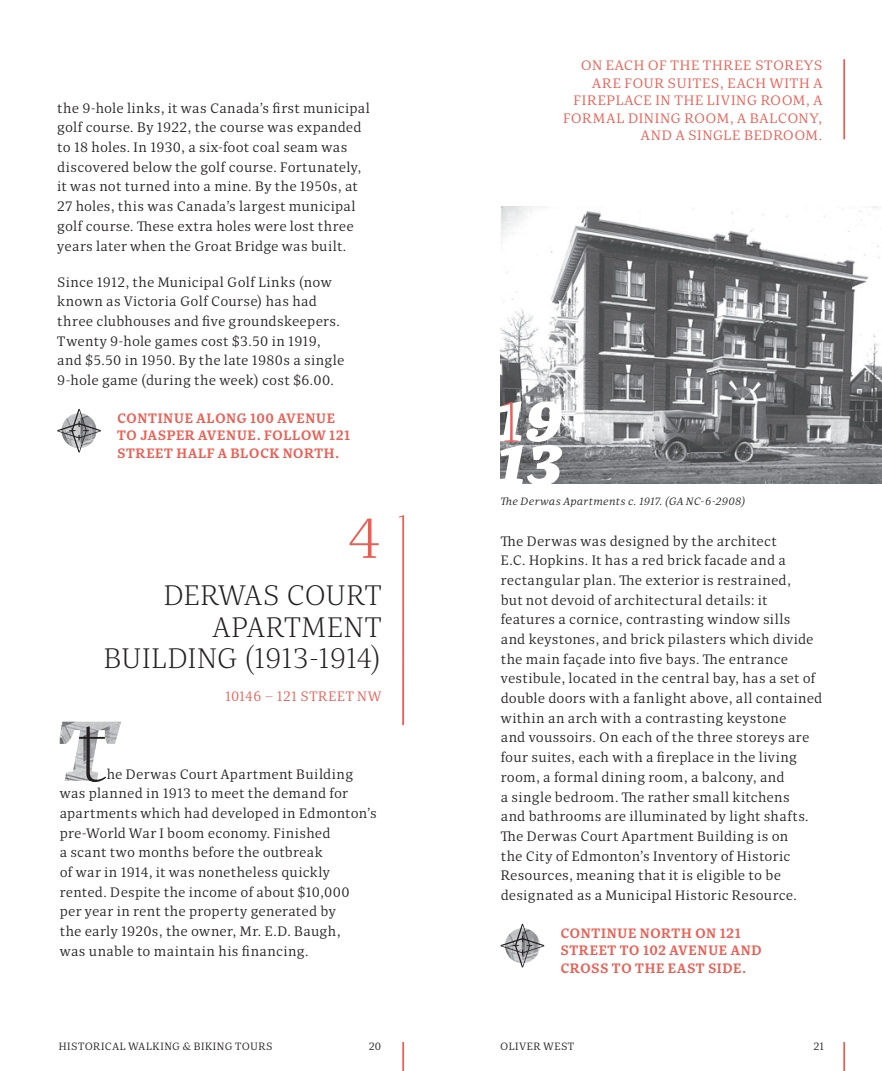
<style>
.page{position:relative;width:882px;height:1071px;background:#fff}
.page>*{position:absolute;margin:0;border:0;box-sizing:border-box;transform-origin:0 0}
.t1{font:100 86.98px "Quercus 10";color:#231f20}
.HEADING{font:italic 900 56px/43.4px "Quercus 10";color:#fff;scale:1.09 1}
.CHAPTER_TITLE{font:300 56px "Quercus 10";color:#ea5f54;scale:1.09 1}
.HEADING-2{font:300 28px/31.5px "Quercus 10";letter-spacing:.01em;color:#231f20;text-align:right}
.BODY{font:13.65px/19.6px "Quercus 10";letter-spacing:.025em;color:#231f20}
.BODY_INFO{font:500 13.65px/17.5px "Quercus 10";letter-spacing:.04em;color:#ea5f54}
.PULL_QUOTE_SMALL{font:13.65px/17.5px "Quercus 10";letter-spacing:.045em;color:#ea5f54;text-align:right;scale:1.04 1}
.ADDRESS{font:13.65px "Quercus 10";letter-spacing:.04em;color:#ea5f54}
.t2{font:10.5px "Quercus 10";letter-spacing:.055em;color:#231f20}
.BODY_SMALL{font:italic 10.5px "Quercus 10";letter-spacing:.035em;color:#231f20}
.s1{font-weight:100;font-style:normal;color:#ea5f54}
</style>
<div class="page">
<svg style="left:57px;top:409px;width:44px;height:43px"></svg>
<svg style="left:399px;top:515px;width:5px;height:210px"></svg>
<svg style="left:501px;top:924px;width:43px;height:43px"></svg>
<img style="left:501px;top:206px;width:381px;height:278px">
<img style="left:60px;top:722px;width:61px;height:59px">
<hr style="left:843px;top:59px;width:2px;height:80px;background:#ea5f54">
<hr style="left:843px;top:1042px;width:2px;height:29px;background:#ea5f54">
<hr style="left:402px;top:1042px;width:2px;height:29px;background:#ea5f54">
<p class="BODY" style="left:57px;top:99px;width:314px">the 9-hole links, it was Canada’s first municipal golf course. By 1922, the course was expanded to 18 holes. In 1930, a six-foot coal seam was discovered below the golf course. Fortunately, it was not turned into a mine. By the 1950s, at 27 holes, this was Canada’s largest municipal golf course. These extra holes were lost three years later when the Groat Bridge was built.</p>
<p class="BODY" style="left:57px;top:272px;width:288px">Since 1912, the Municipal Golf Links (now known as Victoria Golf Course) has had three clubhouses and five groundskeepers.<br>Twenty 9-hole games cost $3.50 in 1919, and $5.50 in 1950. By the late 1980s a single 9-hole game (during the week) cost $6.00.</p>
<p class="BODY_INFO" style="left:117px;top:410px;width:235px">CONTINUE ALONG 100 AVENUE<br>TO JASPER AVENUE. FOLLOW 121<br>STREET HALF A BLOCK NORTH.</p>
<p class="CHAPTER_TITLE" style="left:347px;top:501px;width:33px">4</p>
<p class="HEADING-2" style="left:104px;top:580px;width:279px">DERWAS COURT<br>APARTMENT<br>BUILDING (1913-1914)</p>
<p class="ADDRESS" style="left:225px;top:687px;width:158px">10146 – 121 STREET NW</p>
<p class="t1" style="left:76px;top:694px;width:33px">t</p>
<p class="BODY" style="left:60px;top:764px;width:319px;text-indent:47px">he Derwas Court Apartment Building was planned in 1913 to meet the demand for apartments which had developed in Edmonton’s pre-World War I boom economy. Finished<br>a scant two months before the outbreak<br>of war in 1914, it was nonetheless quickly rented. Despite the income of about $10,000<br>per year in rent the property generated by<br>the early 1920s, the owner, Mr. E.D. Baugh,<br>was unable to maintain his financing.</p>
<p class="PULL_QUOTE_SMALL" style="left:563px;top:57px;width:251px">ON EACH OF THE THREE STOREYS<br>ARE FOUR SUITES, EACH WITH A<br>FIREPLACE IN THE LIVING ROOM, A<br>FORMAL DINING ROOM, A BALCONY,<br>AND A SINGLE BEDROOM.</p>
<p class="HEADING" style="left:497px;top:401px;width:61px"><span class="s1">1</span>9<br>13</p>
<p class="BODY_SMALL" style="left:501px;top:495px;width:246px">The Derwas Apartments c. 1917. (GA NC-6-2908)</p>
<p class="BODY" style="left:501px;top:531px;width:323px">The Derwas was designed by the architect<br>E.C. Hopkins. It has a red brick facade and a rectangular plan. The exterior is restrained,<br>but not devoid of architectural details: it features a cornice, contrasting window sills<br>and keystones, and brick pilasters which divide the main façade into five bays. The entrance vestibule, located in the central bay, has a set of double doors with a fanlight above, all contained within an arch with a contrasting keystone<br>and voussoirs. On each of the three storeys are four suites, each with a fireplace in the living room, a formal dining room, a balcony, and<br>a single bedroom. The rather small kitchens<br>and bathrooms are illuminated by light shafts.<br>The Derwas Court Apartment Building is on<br>the City of Edmonton’s Inventory of Historic Resources, meaning that it is eligible to be designated as a Municipal Historic Resource.</p>
<p class="BODY_INFO" style="left:560px;top:925px;width:203px">CONTINUE NORTH ON 121<br>STREET TO 102 AVENUE AND<br>CROSS TO THE EAST SIDE.</p>
<p class="t2" style="left:59px;top:1040px;width:215px">HISTORICAL WALKING &amp; BIKING TOURS</p>
<p class="t2" style="left:369px;top:1040px;width:14px">20</p>
<p class="t2" style="left:500px;top:1040px;width:76px">OLIVER WEST</p>
<p class="t2" style="left:813px;top:1040px;width:12px">21</p>
</div>
